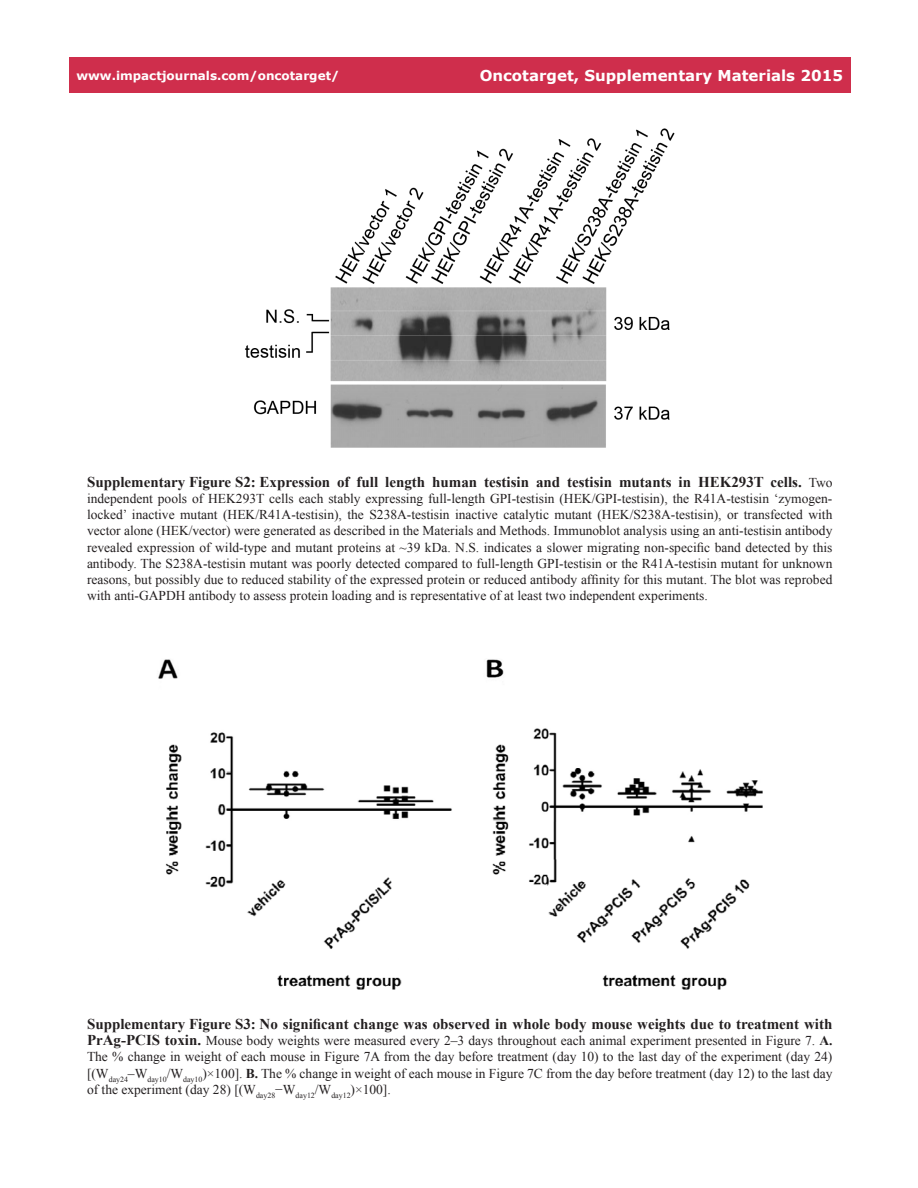
<style>
.page{position:relative;width:918px;height:1188px;background:#fff}
.page>*{position:absolute;margin:0;border:0;box-sizing:border-box;transform-origin:0 0}
.t1{font:700 15px "Times New Roman";color:#231f20}
.t2{font:700 15px "Verdana";color:#fff}
.t3{font:13.5px/16.2px "Times New Roman";color:#231f20;text-align:justify}
.t4{font:700 12px "Verdana";color:#fff}
.s1{font-weight:400;font-size:13.5px}
.s2{font-weight:700;font-size:15px}
.s3{font-weight:700}
</style>
<div class="page">
<div style="left:69px;top:57px;width:781px;height:36px;background:#cf2e4c"></div>
<img style="left:245px;top:128px;width:430px;height:320px">
<img style="left:158px;top:659px;width:605px;height:331px">
<p class="t4" style="left:76px;top:67px;width:264px">www.impactjournals.com/oncotarget/</p>
<p class="t2" style="left:480px;top:66px;width:365px">Oncotarget, Supplementary Materials 2015</p>
<p class="t1" style="left:87px;top:471px;width:747px">Supplementary Figure S2: Expression of full length human testisin and testisin mutants in HEK293T cells. <span class="s1">Two</span></p>
<p class="t3" style="left:87px;top:490px;width:747px">independent pools of HEK293T cells each stably expressing full-length GPI-testisin (HEK/GPI-testisin), the R41A-testisin ‘zymogen&shy;locked’ inactive mutant (HEK/R41A-testisin), the S238A-testisin inactive catalytic mutant (HEK/S238A-testisin), or transfected with vector alone (HEK/vector) were generated as described in the Materials and Methods. Immunoblot analysis using an anti-testisin antibody revealed expression of wild-type and mutant proteins at ~39 kDa. N.S. indicates a slower migrating non-specific band detected by this antibody. The S238A-testisin mutant was poorly detected compared to full-length GPI-testisin or the R41A-testisin mutant for unknown reasons, but possibly due to reduced stability of the expressed protein or reduced antibody affinity for this mutant. The blot was reprobed with anti-GAPDH antibody to assess protein loading and is representative of at least two independent experiments.</p>
<p class="t1" style="left:87px;top:1014px;width:747px">Supplementary Figure S3: No significant change was observed in whole body mouse weights due to treatment with</p>
<p class="t3" style="left:87px;top:1032px;width:747px"><span class="s2">PrAg-PCIS toxin.</span> Mouse body weights were measured every 2–3 days throughout each animal experiment presented in Figure 7. <span class="s3">A.<br></span>The % change in weight of each mouse in Figure 7A from the day before treatment (day 10) to the last day of the experiment (day 24) [(W<sub>day24</sub>–W<sub>day10</sub>/W<sub>day10</sub>)×100]. <span class="s3">B.</span> The % change in weight of each mouse in Figure 7C from the day before treatment (day 12) to the last day of the experiment (day 28) [(W<sub>day28</sub>−W<sub>day12</sub>/W<sub>day12</sub>)×100].</p>
</div>
